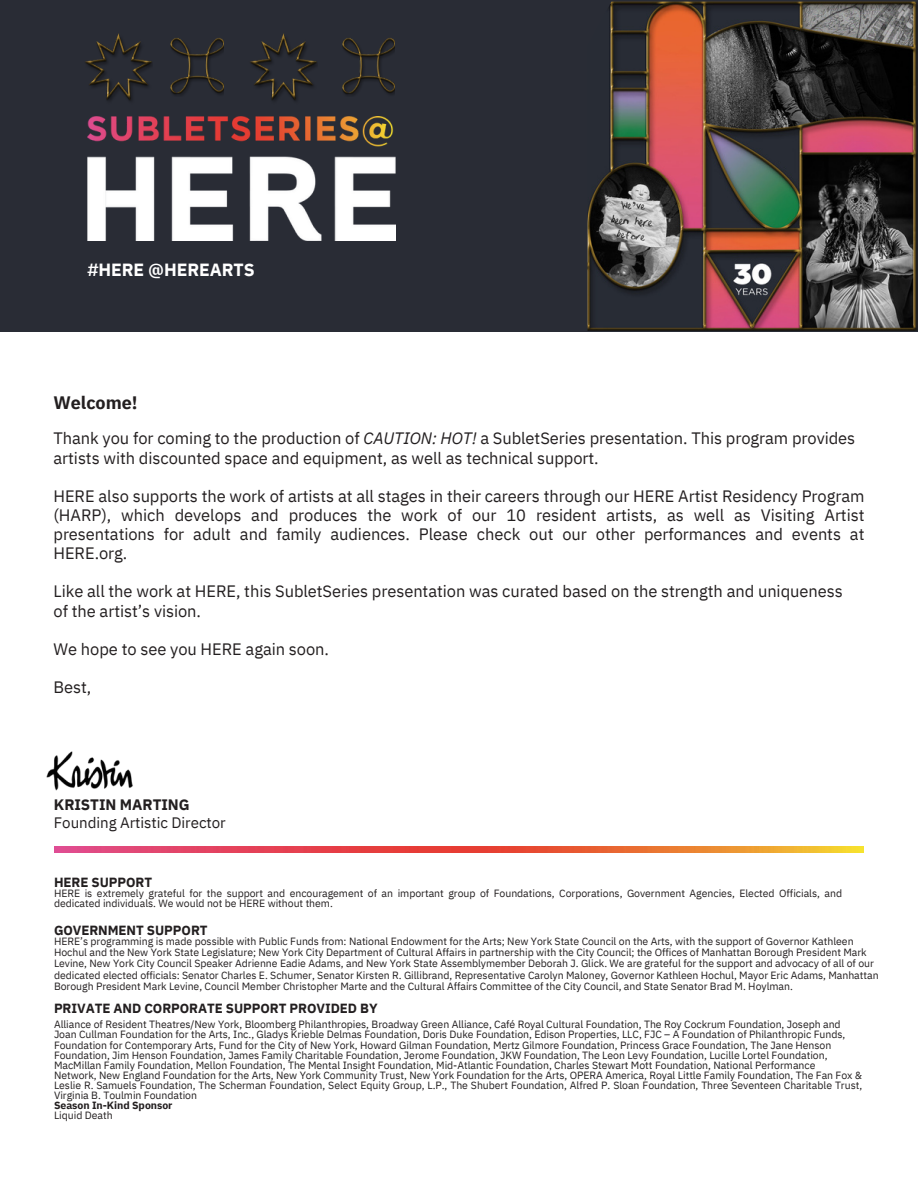
<style>
.page{position:relative;width:918px;height:1188px;background:#fff}
.page>*{position:absolute;margin:0;border:0;box-sizing:border-box;transform-origin:0 0}
.t1{font:700 18px "IBM Plex Sans";letter-spacing:-.005em;color:#231f20}
.t2{font:700 17.55px "IBM Plex Sans";letter-spacing:-.005em;color:#fff}
.t3{font:16.5px/19.2px "IBM Plex Sans";letter-spacing:-.005em;color:#231f20}
.t4{font:15.15px/18px "IBM Plex Sans";letter-spacing:-.005em;color:#231f20}
.t5{font:700 13.2px "IBM Plex Sans";letter-spacing:-.005em;color:#231f20}
.t6{font:10.5px/10.2px "IBM Plex Sans";letter-spacing:-.005em;color:#231f20}
.t7{font:700 10.5px "IBM Plex Sans";letter-spacing:-.005em;color:#231f20}
.s1{font-style:italic}
.s2{font-weight:700}
</style>
<div class="page">
<div style="left:0;top:0;width:918px;height:332px;background:#292c35"></div>
<img style="left:588px;top:1px;width:330px;height:330px">
<img style="left:85px;top:33px;width:67px;height:68px">
<img style="left:250px;top:33px;width:67px;height:68px">
<img style="left:170px;top:38px;width:53px;height:57px">
<img style="left:342px;top:38px;width:53px;height:57px">
<img style="left:88px;top:117px;width:308px;height:123px">
<img style="left:46px;top:751px;width:87px;height:40px">
<svg style="left:54px;top:852px;width:810px;height:1px"></svg>
<img style="left:54px;top:847px;width:810px;height:5px">
<p class="t2" style="left:88px;top:258px;width:169px">#HERE @HEREARTS</p>
<p class="t1" style="left:54px;top:390px;width:86px">Welcome!</p>
<p class="t3" style="left:54px;top:429px;width:803px">Thank you for coming to the production of <span class="s1">CAUTION: HOT!</span> a SubletSeries presentation. This program provides artists with discounted space and equipment, as well as technical support.</p>
<p class="t3" style="left:54px;top:486px;width:813px;text-align:justify">HERE also supports the work of artists at all stages in their careers through our HERE Artist Residency Program (HARP), which develops and produces the work of our 10 resident artists, as well as Visiting Artist presentations for adult and family audiences. Please check out our other performances and events at HERE.org.</p>
<p class="t3" style="left:54px;top:582px;width:791px">Like all the work at HERE, this SubletSeries presentation was curated based on the strength and uniqueness</p>
<p class="t3" style="left:54px;top:601px;width:149px">of the artist’s vision.</p>
<p class="t3" style="left:54px;top:639px;width:277px">We hope to see you HERE again soon.</p>
<p class="t3" style="left:54px;top:677px;width:39px">Best,</p>
<p class="t4" style="left:54px;top:796px;width:173px"><span class="s2">KRISTIN MARTING<br></span>Founding Artistic Director</p>
<p class="t5" style="left:54px;top:873px;width:100px">HERE SUPPORT</p>
<p class="t5" style="left:54px;top:921px;width:155px">GOVERNMENT SUPPORT</p>
<p class="t6" style="left:54px;top:888px;width:790px">HERE is extremely grateful for the support and encouragement of an important group of Foundations, Corporations, Government Agencies, Elected Officials, and dedicated individuals. We would not be HERE without them.</p>
<p class="t6" style="left:54px;top:935px;width:826px;line-height:11.2px">HERE’s programming is made possible with Public Funds from: National Endowment for the Arts; New York State Council on the Arts, with the support of Governor Kathleen Hochul and the New York State Legislature; New York City Department of Cultural Affairs in partnership with the City Council; the Offices of Manhattan Borough President Mark Levine, New York City Council Speaker Adrienne Eadie Adams, and New York State Assemblymember Deborah J. Glick. We are grateful for the support and advocacy of all of our dedicated elected officials: Senator Charles E. Schumer, Senator Kirsten R. Gillibrand, Representative Carolyn Maloney, Governor Kathleen Hochul, Mayor Eric Adams, Manhattan Borough President Mark Levine, Council Member Christopher Marte and the Cultural Affairs Committee of the City Council, and State Senator Brad M. Hoylman.</p>
<p class="t5" style="left:54px;top:1000px;width:325px">PRIVATE AND CORPORATE SUPPORT PROVIDED BY</p>
<p class="t6" style="left:54px;top:1019px;width:793px">Alliance of Resident Theatres/New York, Bloomberg Philanthropies, Broadway Green Alliance, Café Royal Cultural Foundation, The Roy Cockrum Foundation, Joseph and Joan Cullman Foundation for the Arts, Inc., Gladys Krieble Delmas Foundation, Doris Duke Foundation, Edison Properties, LLC, FJC – A Foundation of Philanthropic Funds, Foundation for Contemporary Arts, Fund for the City of New York, Howard Gilman Foundation, Mertz Gilmore Foundation, Princess Grace Foundation, The Jane Henson Foundation, Jim Henson Foundation, James Family Charitable Foundation, Jerome Foundation, JKW Foundation, The Leon Levy Foundation, Lucille Lortel Foundation, MacMillan Family Foundation, Mellon Foundation, The Mental Insight Foundation, Mid-Atlantic Foundation, Charles Stewart Mott Foundation, National Performance</p>
<p class="t6" style="left:54px;top:1070px;width:810px;text-align:justify">Network, New England Foundation for the Arts, New York Community Trust, New York Foundation for the Arts, OPERA America, Royal Little Family Foundation, The Fan Fox &amp; Leslie R. Samuels Foundation, The Scherman Foundation, Select Equity Group, L.P., The Shubert Foundation, Alfred P. Sloan Foundation, Three Seventeen Charitable Trust, Virginia B. Toulmin Foundation</p>
<p class="t7" style="left:54px;top:1099px;width:120px">Season In-Kind Sponsor</p>
<p class="t6" style="left:54px;top:1110px;width:60px">Liquid Death</p>
</div>
